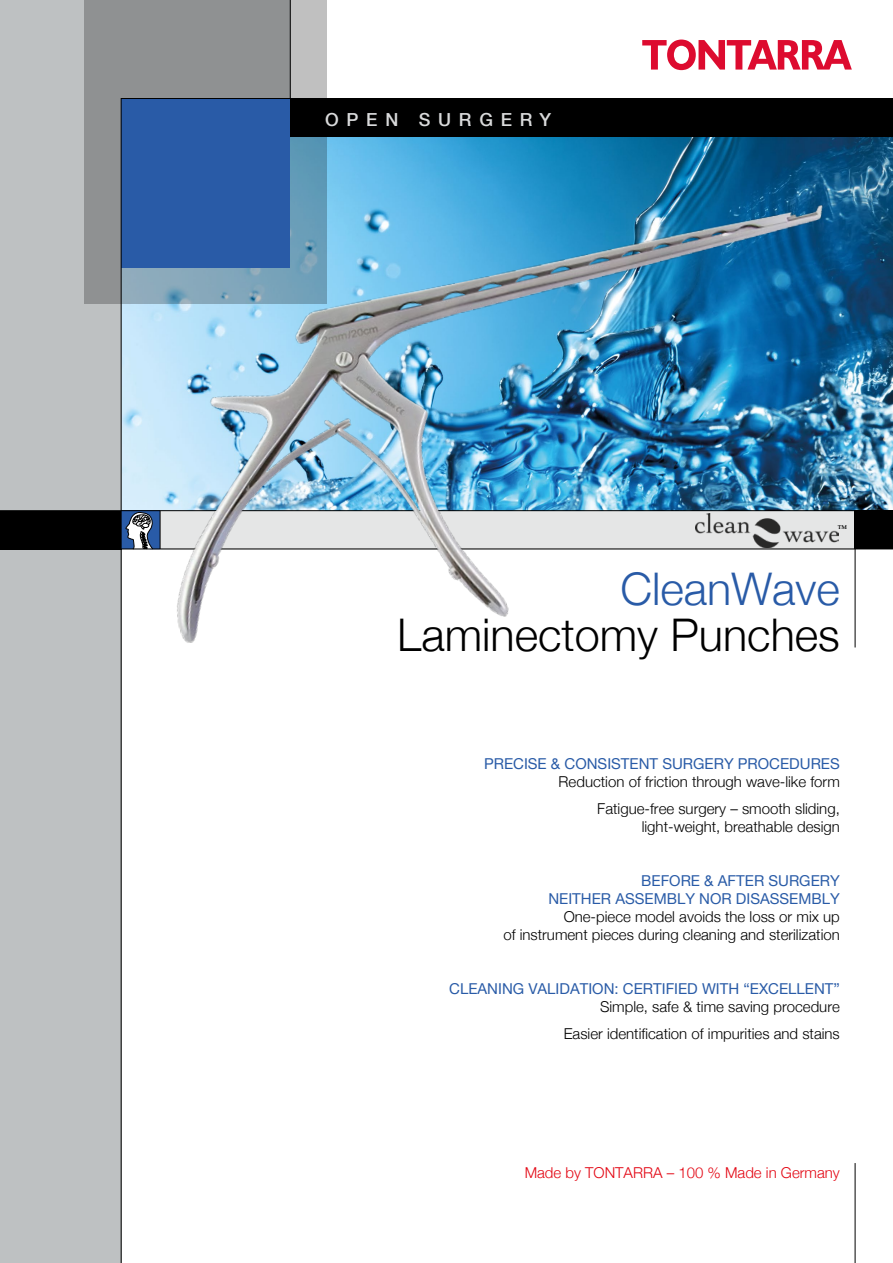
<style>
.page{position:relative;width:893px;height:1263px;background:#fff}
.page>*{position:absolute;margin:0;border:0;box-sizing:border-box;transform-origin:0 0}
.t1{font:300 45px "Helvetica Neue";color:#000}
.t2{font:300 45px "Helvetica Neue";color:#295ba7}
.t3{font:500 18px "Helvetica Neue";letter-spacing:.43em;color:#d9dadb}
.t4{font:300 15px/27px "Helvetica Neue";color:#000;text-align:right}
.t5{font:15px/18px "Helvetica Neue";color:#295ba7;text-align:right}
.t6{font:300 15px "Helvetica Neue";color:#e30613}
.t7{font:700 5.55px "Palatino Linotype";color:#000}
</style>
<div class="page">
<div style="left:0;top:0;width:84px;height:510px;background:#bec1c2"></div>
<div style="left:0;top:549px;width:121px;height:714px;background:#bec1c2"></div>
<svg style="left:642px;top:40px;width:210px;height:30px"></svg>
<svg style="left:84px;top:0;width:242px;height:111px;background:#959798"></svg>
<hr style="left:290px;top:0;width:1px;height:137px;background:#000">
<div style="left:0;top:511px;width:121px;height:38px;background:#000"></div>
<hr style="left:121px;top:549px;width:1px;height:714px;background:#000">
<hr style="left:855px;top:1163px;width:1px;height:100px;background:#000">
<hr style="left:0;top:549px;width:893px;height:1px;background:#000">
<hr style="left:0;top:510px;width:893px;height:1px;background:#000">
<img style="left:43px;top:111px;width:813px;height:638px">
<img style="left:120px;top:98px;width:773px;height:452px">
<p class="t3" style="left:325px;top:105px;width:228px">OPEN SURGERY</p>
<p class="t7" style="left:838px;top:523px;width:11px">TM</p>
<h1 class="t2" style="left:621px;top:552px;width:221px">CleanWave</h1>
<h1 class="t1" style="left:397px;top:599px;width:444px">Laminectomy Punches</h1>
<p class="t5" style="left:484px;top:754px;width:357px">PRECISE &amp; CONSISTENT SURGERY PROCEDURES</p>
<p class="t4" style="left:559px;top:767px;width:283px">Reduction of friction through wave-like form<br>Fatigue-free surgery – smooth sliding,</p>
<p class="t4" style="left:642px;top:812px;width:200px">light-weight, breathable design</p>
<p class="t5" style="left:548px;top:871px;width:293px">BEFORE &amp; AFTER SURGERY<br>NEITHER ASSEMBLY NOR DISASSEMBLY</p>
<p class="t4" style="left:503px;top:907px;width:338px;line-height:18px">One-piece model avoids the loss or mix up<br>of instrument pieces during cleaning and sterilization</p>
<p class="t5" style="left:449px;top:979px;width:392px">CLEANING VALIDATION: CERTIFIED WITH “EXCELLENT”</p>
<p class="t4" style="left:564px;top:992px;width:278px">Simple, safe &amp; time saving procedure<br>Easier identification of impurities and stains</p>
<p class="t6" style="left:525px;top:1160px;width:317px">Made by TONTARRA – 100 % Made in Germany</p>
</div>
